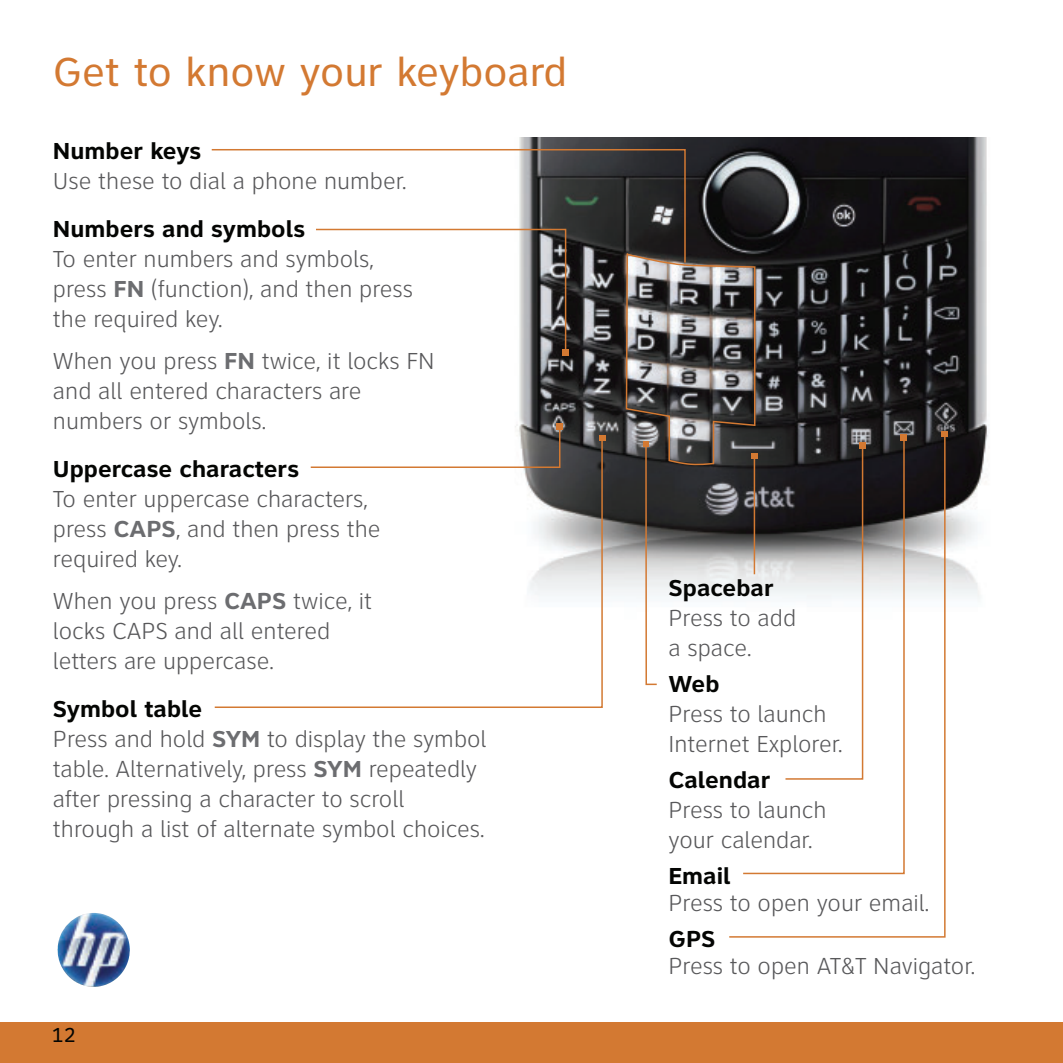
<style>
.page{position:relative;width:1063px;height:1063px;background:#fff}
.page>*{position:absolute;margin:0;border:0;box-sizing:border-box;transform-origin:0 0}
.t1{font:42px "Clearview ATT";color:#d37932}
.t2{font:300 24px/30px "Clearview ATT";color:#58585a}
.t3{font:700 24px "Clearview ATT";color:#040503}
.t4{font:21px "Clearview ATT";color:#040503}
.s1{font-weight:700;color:#6c6d70}
.s2{font-weight:700;color:#040503}
</style>
<div class="page">
<div style="left:1px;top:1022px;width:1062px;height:41px;background:#d37932"></div>
<img style="left:92px;top:913px;width:36px;height:26px">
<img style="left:519px;top:137px;width:469px;height:462px">
<svg style="left:214px;top:576px;width:390px;height:132px"></svg>
<svg style="left:643px;top:576px;width:15px;height:110px"></svg>
<svg style="left:211px;top:148px;width:545px;height:428px"></svg>
<svg style="left:314px;top:228px;width:255px;height:127px"></svg>
<svg style="left:728px;top:433px;width:218px;height:505px"></svg>
<svg style="left:942px;top:431px;width:6px;height:6px"></svg>
<h1 class="t1" style="left:53px;top:56px;width:516px">Get to know your keyboard</h1>
<p class="t3" style="left:53px;top:142px;width:150px">Number keys</p>
<p class="t2" style="left:53px;top:168px;width:355px">Use these to dial a phone number.</p>
<p class="t3" style="left:53px;top:220px;width:254px">Numbers and symbols</p>
<p class="t2" style="left:53px;top:246px;width:362px">To enter numbers and symbols, press <span class="s1">FN</span> (function), and then press the required key.</p>
<p class="t2" style="left:53px;top:348px;width:383px">When you press <span class="s1">FN</span> twice, it locks FN and all entered characters are numbers or symbols.</p>
<p class="t3" style="left:53px;top:460px;width:248px">Uppercase characters</p>
<p class="t2" style="left:53px;top:486px;width:329px">To enter uppercase characters, press <span class="s1">CAPS</span>, and then press the required key.</p>
<p class="t2" style="left:53px;top:588px;width:321px">When you press <span class="s1">CAPS</span> twice, it locks CAPS and all entered letters are uppercase.</p>
<p class="t2" style="left:53px;top:696px;width:435px"><span class="s2">Symbol table<br></span>Press and hold <span class="s1">SYM</span> to display the symbol table. Alternatively, press <span class="s1">SYM</span> repeatedly after pressing a character to scroll through a list of alternate symbol choices.</p>
<p class="t4" style="left:52px;top:1028px;width:26px">12</p>
<p class="t3" style="left:668px;top:580px;width:107px">Spacebar</p>
<p class="t2" style="left:668px;top:606px;width:129px">Press to add a space.</p>
<p class="t3" style="left:668px;top:676px;width:53px">Web</p>
<p class="t2" style="left:668px;top:702px;width:176px">Press to launch<br>Internet Explorer.</p>
<p class="t3" style="left:668px;top:772px;width:103px">Calendar</p>
<p class="t2" style="left:668px;top:798px;width:160px">Press to launch your calendar.</p>
<p class="t3" style="left:668px;top:868px;width:64px">Email</p>
<p class="t2" style="left:668px;top:891px;width:262px">Press to open your email.</p>
<p class="t3" style="left:668px;top:931px;width:49px">GPS</p>
<p class="t2" style="left:668px;top:954px;width:308px">Press to open AT&amp;T Navigator.</p>
</div>
